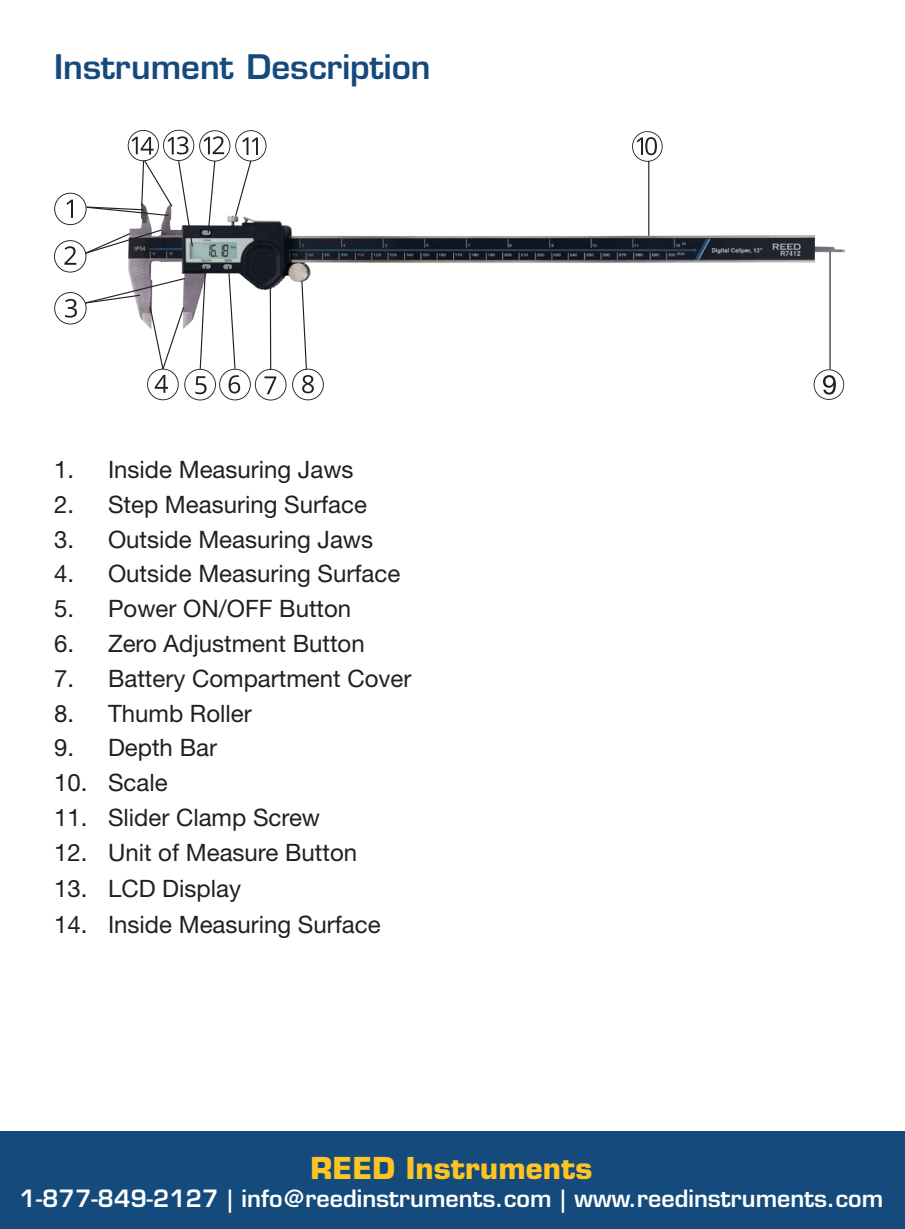
<style>
.page{position:relative;width:905px;height:1229px;background:#fff}
.page>*{position:absolute;margin:0;border:0;box-sizing:border-box;transform-origin:0 0}
._1_-_Heading{font:600 33px "Eurostile LT Std";color:#144a7c}
.t1{font:700 29.4px "Eurostile LT Std";color:#fec422}
._7_-_Body_-_Numbered_List{font:24px "Helvetica Neue LT Std";color:#231f20}
._4_-_Bullets{font:24px "Helvetica Neue LT Std";color:#231f20}
.t2{font:600 23.4px "Eurostile LT Std";color:#fff}
</style>
<div class="page">
<img style="left:286px;top:198px;width:560px;height:134px">
<svg style="left:632px;top:131px;width:30px;height:31px"></svg>
<hr style="left:648px;top:161px;width:1px;height:75px;background:#231f20">
<svg style="left:813px;top:369px;width:31px;height:31px"></svg>
<hr style="left:829px;top:252px;width:1px;height:117px;background:#231f20">
<svg style="left:292px;top:280px;width:32px;height:120px"></svg>
<svg style="left:54px;top:130px;width:232px;height:270px"></svg>
<div style="left:0;top:1131px;width:904px;height:97px;background:#144a7c"></div>
<p class="_1_-_Heading" style="left:54px;top:46px;width:378px">Instrument Description</p>
<p class="_7_-_Body_-_Numbered_List" style="left:54px;top:455px;width:301px">1. Inside Measuring Jaws</p>
<p class="_7_-_Body_-_Numbered_List" style="left:54px;top:490px;width:314px">2. Step Measuring Surface</p>
<p class="_7_-_Body_-_Numbered_List" style="left:54px;top:525px;width:320px">3. Outside Measuring Jaws</p>
<p class="_7_-_Body_-_Numbered_List" style="left:54px;top:559px;width:348px">4. Outside Measuring Surface</p>
<p class="_7_-_Body_-_Numbered_List" style="left:54px;top:594px;width:299px">5. Power ON/OFF Button</p>
<p class="_7_-_Body_-_Numbered_List" style="left:54px;top:629px;width:312px">6. Zero Adjustment Button</p>
<p class="_7_-_Body_-_Numbered_List" style="left:54px;top:664px;width:359px">7. Battery Compartment Cover</p>
<p class="_7_-_Body_-_Numbered_List" style="left:54px;top:699px;width:199px">8. Thumb Roller</p>
<p class="_7_-_Body_-_Numbered_List" style="left:54px;top:733px;width:164px">9. Depth Bar</p>
<p class="_7_-_Body_-_Numbered_List" style="left:54px;top:768px;width:115px">10. Scale</p>
<p class="_7_-_Body_-_Numbered_List" style="left:54px;top:803px;width:267px">11. Slider Clamp Screw</p>
<p class="_4_-_Bullets" style="left:54px;top:838px;width:304px">12. Unit of Measure Button</p>
<p class="_4_-_Bullets" style="left:54px;top:874px;width:188px">13. LCD Display</p>
<p class="_4_-_Bullets" style="left:54px;top:909px;width:328px">14. Inside Measuring Surface</p>
<p class="t1" style="left:310px;top:1149px;width:283px">REED Instruments</p>
<p class="t2" style="left:20px;top:1183px;width:865px">1-877-849-2127 | info@reedinstruments.com | www.reedinstruments.com</p>
</div>
